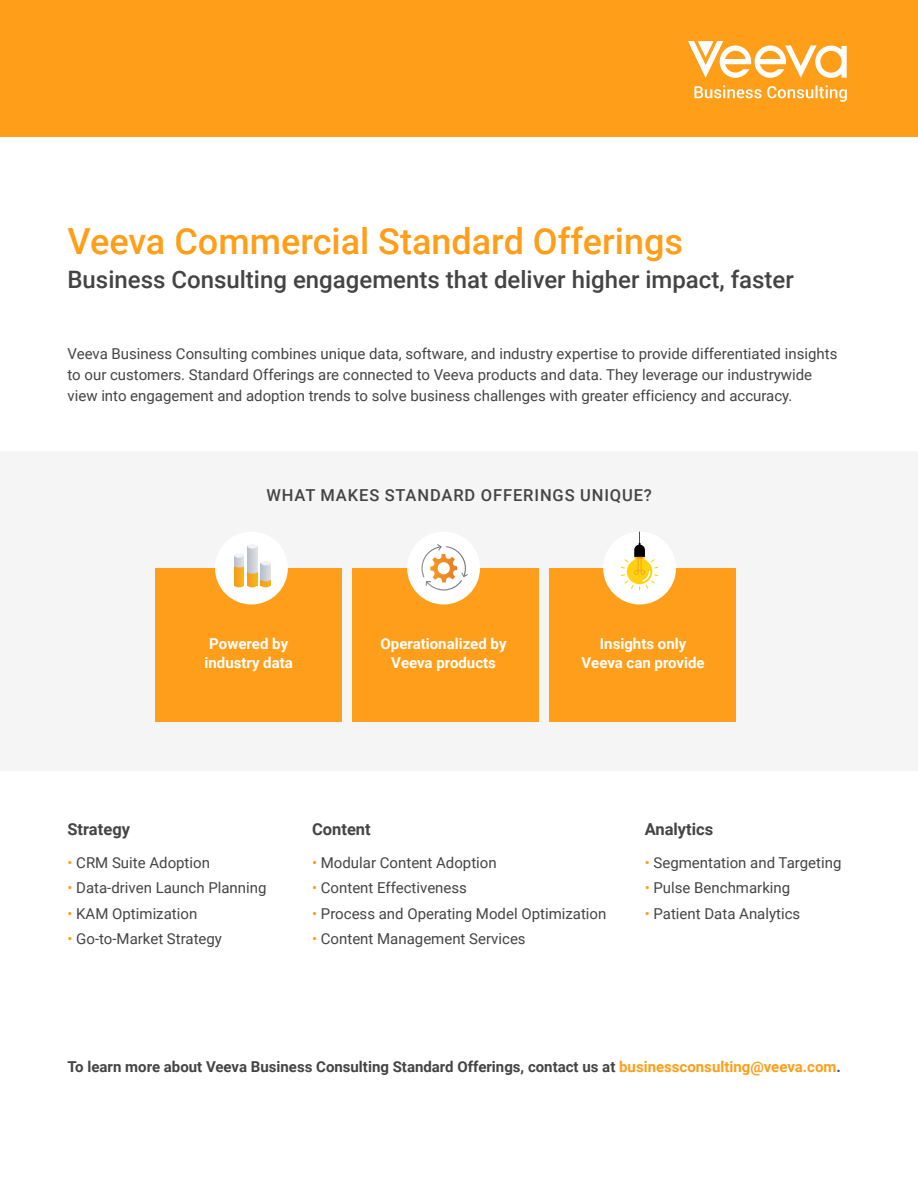
<style>
.page{position:relative;width:918px;height:1188px;background:#fff}
.page>*{position:absolute;margin:0;border:0;box-sizing:border-box;transform-origin:0 0}
.t1{font:500 36px "Roboto";color:#ff9e18}
.t2{font:500 24px "Roboto";color:#444}
.t3{font:500 16.5px "Roboto";letter-spacing:.055em;color:#444}
.t4{font:700 16.5px "Roboto";color:#444}
.t5{font:15px/21px "Roboto";color:#444}
.t6{font:700 15px "Roboto";color:#444}
.t7{font:700 15px/19.5px "Roboto";color:#fff;text-align:center}
.s1{color:#ff9e18}
</style>
<div class="page">
<div style="left:0;top:0;width:918px;height:136px;background:#ff9e18"></div>
<svg style="left:688px;top:41px;width:159px;height:37px"></svg>
<svg style="left:694px;top:85px;width:153px;height:17px"></svg>
<div style="left:0;top:451px;width:918px;height:320px;background:#f5f5f5"></div>
<div style="left:155px;top:568px;width:187px;height:153px;background:#ff9e1a"></div>
<div style="left:352px;top:568px;width:187px;height:153px;background:#ff9e1a"></div>
<div style="left:549px;top:568px;width:187px;height:153px;background:#ff9e1a"></div>
<div style="left:215px;top:532px;width:73px;height:72px;background:#fff;border-radius:50%"></div>
<div style="left:407px;top:532px;width:73px;height:72px;background:#fff;border-radius:50%"></div>
<svg style="left:421px;top:544px;width:47px;height:47px"></svg>
<svg style="left:248px;top:548px;width:9px;height:7px"></svg>
<div style="left:248px;top:544px;width:9px;height:5px;background:#f2f1f6;border-radius:50%"></div>
<svg style="left:234px;top:555px;width:37px;height:32px"></svg>
<div style="left:234px;top:553px;width:10px;height:5px;background:#f2f1f6;border-radius:50%"></div>
<div style="left:603px;top:532px;width:73px;height:72px;background:#fff;border-radius:50%"></div>
<svg style="left:621px;top:532px;width:37px;height:59px"></svg>
<h1 class="t1" style="left:68px;top:216px;width:617px">Veeva Commercial Standard Offerings</h1>
<h2 class="t2" style="left:68px;top:263px;width:728px">Business Consulting engagements that deliver higher impact, faster</h2>
<p class="t5" style="left:68px;top:343px;width:771px">Veeva Business Consulting combines unique data, software, and industry expertise to provide differentiated insights to our customers. Standard Offerings are connected to Veeva products and data. They leverage our industrywide view into engagement and adoption trends to solve business challenges with greater efficiency and accuracy.</p>
<p class="t3" style="left:266px;top:484px;width:387px">WHAT MAKES STANDARD OFFERINGS UNIQUE?</p>
<p class="t7" style="left:205px;top:633px;width:90px">Powered by industry data</p>
<p class="t7" style="left:581px;top:633px;width:125px">Insights only<br>Veeva can provide</p>
<p class="t7" style="left:381px;top:633px;width:128px">Operationalized by<br>Veeva products</p>
<p class="t4" style="left:67px;top:818px;width:64px">Strategy</p>
<p class="t5" style="left:68px;top:851px;width:144px"><span class="s1">•</span> CRM Suite Adoption</p>
<p class="t5" style="left:68px;top:877px;width:201px"><span class="s1">•</span> Data-driven Launch Planning</p>
<p class="t5" style="left:68px;top:902px;width:131px"><span class="s1">•</span> KAM Optimization</p>
<p class="t5" style="left:68px;top:928px;width:156px"><span class="s1">•</span> Go-to-Market Strategy</p>
<p class="t4" style="left:312px;top:818px;width:60px">Content</p>
<p class="t5" style="left:312px;top:851px;width:186px"><span class="s1">•</span> Modular Content Adoption</p>
<p class="t5" style="left:312px;top:877px;width:156px"><span class="s1">•</span> Content Effectiveness</p>
<p class="t5" style="left:312px;top:902px;width:296px"><span class="s1">•</span> Process and Operating Model Optimization</p>
<p class="t5" style="left:312px;top:928px;width:215px"><span class="s1">•</span> Content Management Services</p>
<p class="t4" style="left:645px;top:818px;width:70px">Analytics</p>
<p class="t5" style="left:645px;top:851px;width:198px"><span class="s1">•</span> Segmentation and Targeting</p>
<p class="t5" style="left:645px;top:877px;width:147px"><span class="s1">•</span> Pulse Benchmarking</p>
<p class="t5" style="left:645px;top:902px;width:157px"><span class="s1">•</span> Patient Data Analytics</p>
<p class="t6" style="left:67px;top:1056px;width:775px">To learn more about Veeva Business Consulting Standard Offerings, contact us at <span class="s1">businessconsulting@veeva.com</span>.</p>
</div>
